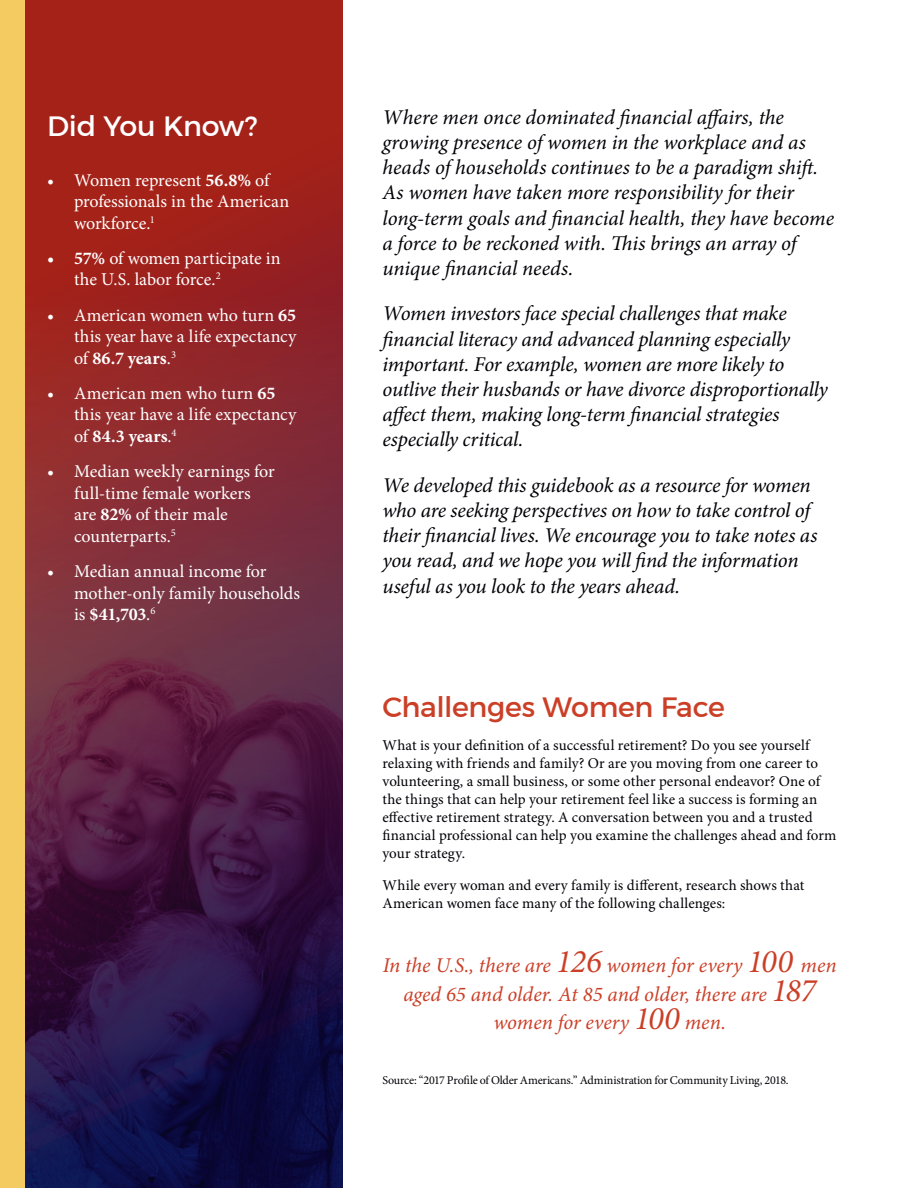
<style>
.page{position:relative;width:918px;height:1188px;background:#fff}
.page>*{position:absolute;margin:0;border:0;box-sizing:border-box;transform-origin:0 0}
.t1{font:28.5px "Montserrat";letter-spacing:-.015em;color:#cb3f27}
.t2{font:28.5px "Montserrat";letter-spacing:-.015em;color:#fff}
.t3{font:italic 21px/25.2px "Minion Pro";letter-spacing:-.01em;color:#000006}
.t4{font:italic 21px/28.5px "Minion Pro";letter-spacing:-.005em;color:#cb3f27;text-align:center}
.t5{font:18px/21.6px "Minion Pro";letter-spacing:-.005em;color:#fff}
.t6{font:15px/18px "Minion Pro";letter-spacing:.005em;color:#000006}
.t7{font:12px "Minion Pro";letter-spacing:-.02em;color:#000006}
.s1{font-weight:700}
.s2{font-size:33px}
</style>
<div class="page">
<svg style="left:24px;top:0;width:319px;height:1188px;background:#692034"></svg>
<div style="left:0;top:0;width:24px;height:1188px;background:#f3cb60"></div>
<p class="t2" style="left:47px;top:108px;width:212px">Did You Know?</p>
<p class="t3" style="left:383px;top:104px;width:453px">Where men once dominated financial affairs, the growing presence of women in the workplace and as heads of households continues to be a paradigm shift.<br>As women have taken more responsibility for their long-term goals and financial health, they have become a force to be reckoned with. This brings an array of unique financial needs.</p>
<p class="t3" style="left:383px;top:301px;width:447px">Women investors face special challenges that make financial literacy and advanced planning especially important. For example, women are more likely to outlive their husbands or have divorce disproportionally affect them, making long-term financial strategies especially critical.</p>
<p class="t3" style="left:383px;top:473px;width:436px">We developed this guidebook as a resource for women who are seeking perspectives on how to take control of their financial lives. We encourage you to take notes as you read, and we hope you will find the information useful as you look to the years ahead.</p>
<p class="t5" style="left:74px;top:169px;width:217px;text-indent:-27px">• Women represent <span class="s1">56.8%</span> of professionals in the American workforce.<sup>1</sup></p>
<p class="t5" style="left:74px;top:247px;width:208px;text-indent:-27px"><span class="s1">• 57%</span> of women participate in the U.S. labor force.<sup>2</sup></p>
<p class="t5" style="left:74px;top:304px;width:224px;text-align:justify;text-indent:-27px">• American women who turn <span class="s1">65 </span>this year have a life expectancy of <span class="s1">86.7 years</span>.<sup>3</sup></p>
<p class="t5" style="left:74px;top:382px;width:224px;text-indent:-27px">• American men who turn <span class="s1">65 </span>this year have a life expectancy of <span class="s1">84.3 years</span>.<sup>4</sup></p>
<p class="t5" style="left:74px;top:461px;width:202px;text-indent:-27px">• Median weekly earnings for full-time female workers are <span class="s1">82%</span> of their male counterparts.<sup>5</sup></p>
<p class="t5" style="left:74px;top:561px;width:228px;text-indent:-27px">• Median annual income for mother-only family households is <span class="s1">$41,703</span>.<sup>6</sup></p>
<p class="t1" style="left:382px;top:689px;width:344px">Challenges Women Face</p>
<p class="t6" style="left:382px;top:736px;width:456px">What is your definition of a successful retirement? Do you see yourself relaxing with friends and family? Or are you moving from one career to volunteering, a small business, or some other personal endeavor? One of the things that can help your retirement feel like a success is forming an effective retirement strategy. A conversation between you and a trusted financial professional can help you examine the challenges ahead and form your strategy.</p>
<p class="t6" style="left:382px;top:876px;width:423px">While every woman and every family is different, research shows that<br>American women face many of the following challenges:</p>
<p class="t4" style="left:383px;top:951px;width:455px">In the U.S., there are <span class="s2">126</span> women for every <span class="s2">100</span> men aged 65 and older. At 85 and older, there are <span class="s2">187 </span>women for every <span class="s2">100</span> men.</p>
<p class="t7" style="left:382px;top:1072px;width:408px">Source: “2017 Profile of Older Americans.” Administration for Community Living, 2018.</p>
</div>
